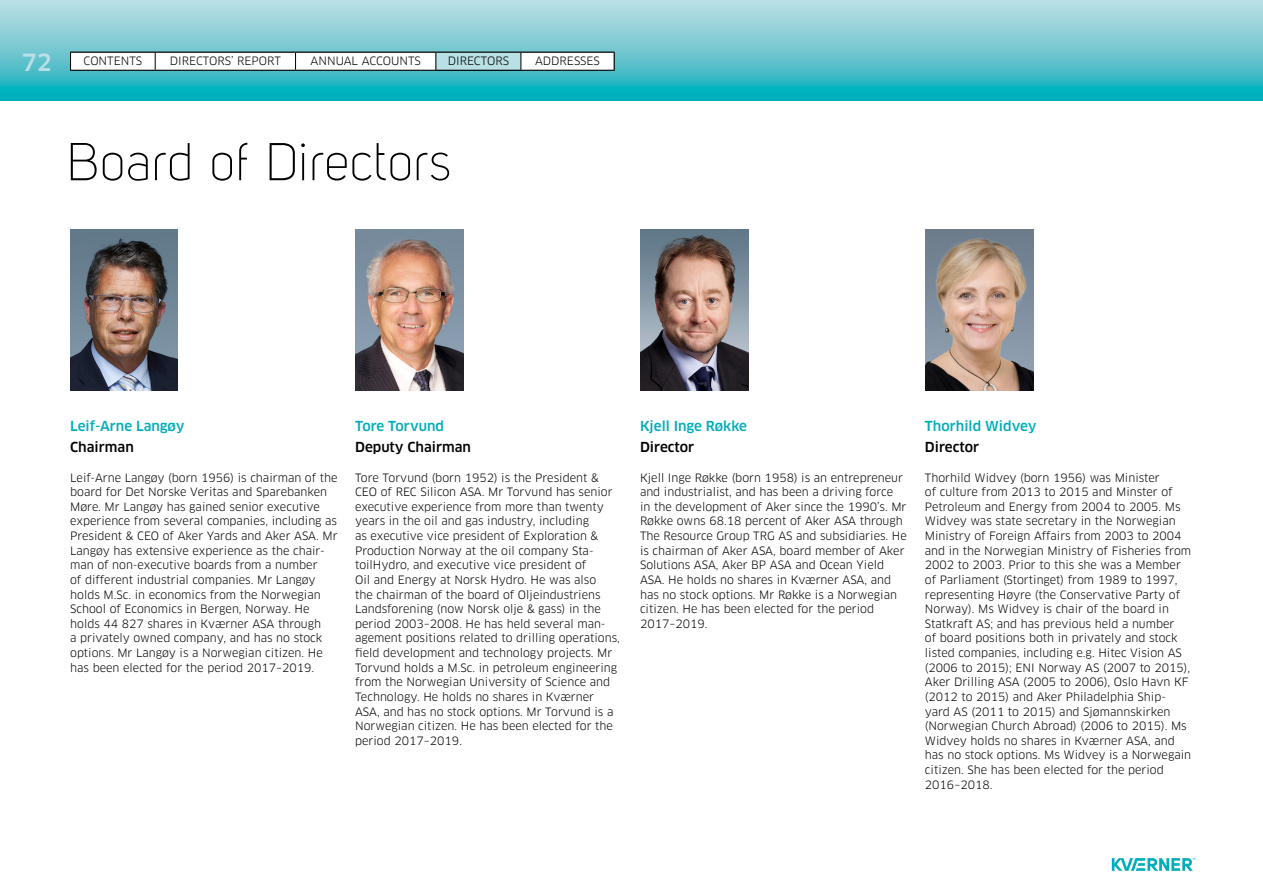
<style>
.page{position:relative;width:1263px;height:893px;background:#fff}
.page>*{position:absolute;margin:0;border:0;box-sizing:border-box;transform-origin:0 0}
.t1{font:52.5px "Uni Sans Light";color:#000}
.t2{font:500 23.25px "Clan";color:#b9e0e5}
.t3{font:500 13.5px "Clan";color:#00adba}
.t4{font:500 13.5px "Clan";color:#000}
.t5{font:11.85px "Uni Sans Book";color:#000}
.t6{font:11.25px/14.5px "Clan";color:#000}
.s1{font-family:"Uni Sans Semi";font-weight:700}
</style>
<div class="page">
<img style="left:70px;top:229px;width:108px;height:162px">
<img style="left:640px;top:229px;width:108px;height:162px">
<img style="left:355px;top:229px;width:108px;height:162px">
<img style="left:926px;top:229px;width:107px;height:162px">
<svg style="left:0;top:0;width:1263px;height:101px;background:#68c6cf"></svg>
<svg style="left:1112px;top:858px;width:83px;height:13px"></svg>
<svg style="left:70px;top:52px;width:545px;height:18px"></svg>
<hr style="left:70px;top:70px;width:85px;height:1px;background:#000">
<hr style="left:155px;top:70px;width:141px;height:1px;background:#000">
<hr style="left:296px;top:70px;width:140px;height:1px;background:#000">
<hr style="left:436px;top:70px;width:85px;height:1px;background:#000">
<hr style="left:521px;top:70px;width:93px;height:1px;background:#000">
<h2 class="t2" style="left:22px;top:48px;width:31px">72</h2>
<p class="t6" style="left:84px;top:54px;width:60px">CONTENTS</p>
<p class="t6" style="left:170px;top:54px;width:113px">DIRECTORS’ REPORT</p>
<p class="t6" style="left:311px;top:54px;width:112px">ANNUAL ACCOUNTS</p>
<p class="t6" style="left:448px;top:54px;width:63px">DIRECTORS</p>
<p class="t6" style="left:535px;top:54px;width:66px">ADDRESSES</p>
<p class="t5" style="left:104px;top:58px;width:179px"><span class="s1">KVAERNER</span> ANNUAL REPORT 2017</p>
<h1 class="t1" style="left:66px;top:132px;width:386px">Board of Directors</h1>
<p class="t3" style="left:70px;top:417px;width:116px">Leif-Arne Langøy</p>
<p class="t4" style="left:70px;top:439px;width:65px">Chairman</p>
<p class="t6" style="left:70px;top:470px;width:269px">Leif-Arne Langøy (born 1956) is chairman of the board for Det Norske Veritas and Sparebanken Møre. Mr Langøy has gained senior executive experience from several companies, including as President &amp; CEO of Aker Yards and Aker ASA. Mr Langøy has extensive experience as the chair&shy;man of non-executive boards from a number<br>of different industrial companies. Mr Langøy holds M.Sc. in economics from the Norwegian School of Economics in Bergen, Norway. He holds 44 827 shares in Kværner ASA through<br>a privately owned company, and has no stock options. Mr Langøy is a Norwegian citizen. He has been elected for the period 2017–2019.</p>
<p class="t3" style="left:355px;top:417px;width:90px">Tore Torvund</p>
<p class="t4" style="left:355px;top:439px;width:117px">Deputy Chairman</p>
<p class="t6" style="left:355px;top:470px;width:266px">Tore Torvund (born 1952) is the President &amp; CEO of REC Silicon ASA. Mr Torvund has senior executive experience from more than twenty years in the oil and gas industry, including<br>as executive vice president of Exploration &amp; Production Norway at the oil company Sta&shy;toilHydro, and executive vice president of<br>Oil and Energy at Norsk Hydro. He was also<br>the chairman of the board of Oljeindustriens Landsforening (now Norsk olje &amp; gass) in the period 2003–2008. He has held several man&shy;agement positions related to drilling operations, field development and technology projects. Mr Torvund holds a M.Sc. in petroleum engineering from the Norwegian University of Science and Technology. He holds no shares in Kværner ASA, and has no stock options. Mr Torvund is a Norwegian citizen. He has been elected for the period 2017–2019.</p>
<p class="t3" style="left:640px;top:417px;width:109px">Kjell Inge Røkke</p>
<p class="t4" style="left:640px;top:439px;width:56px">Director</p>
<p class="t6" style="left:640px;top:470px;width:268px">Kjell Inge Røkke (born 1958) is an entrepreneur and industrialist, and has been a driving force<br>in the development of Aker since the 1990’s. Mr Røkke owns 68.18 percent of Aker ASA through The Resource Group TRG AS and subsidiaries. He is chairman of Aker ASA, board member of Aker Solutions ASA, Aker BP ASA and Ocean Yield ASA. He holds no shares in Kværner ASA, and has no stock options. Mr Røkke is a Norwegian citizen. He has been elected for the period 2017–2019.</p>
<p class="t3" style="left:925px;top:417px;width:113px">Thorhild Widvey</p>
<p class="t4" style="left:925px;top:439px;width:56px">Director</p>
<p class="t6" style="left:925px;top:470px;width:268px">Thorhild Widvey (born 1956) was Minister<br>of culture from 2013 to 2015 and Minster of Petroleum and Energy from 2004 to 2005. Ms Widvey was state secretary in the Norwegian Ministry of Foreign Affairs from 2003 to 2004 and in the Norwegian Ministry of Fisheries from 2002 to 2003. Prior to this she was a Member of Parliament (Stortinget) from 1989 to 1997, representing Høyre (the Conservative Party of Norway). Ms Widvey is chair of the board in Statkraft AS; and has previous held a number<br>of board positions both in privately and stock listed companies, including e.g. Hitec Vision AS (2006 to 2015); ENI Norway AS (2007 to 2015), Aker Drilling ASA (2005 to 2006), Oslo Havn KF (2012 to 2015) and Aker Philadelphia Ship&shy;yard AS (2011 to 2015) and Sjømannskirken (Norwegian Church Abroad) (2006 to 2015). Ms Widvey holds no shares in Kværner ASA, and has no stock options. Ms Widvey is a Norwegain citizen. She has been elected for the period 2016–2018.</p>
</div>
